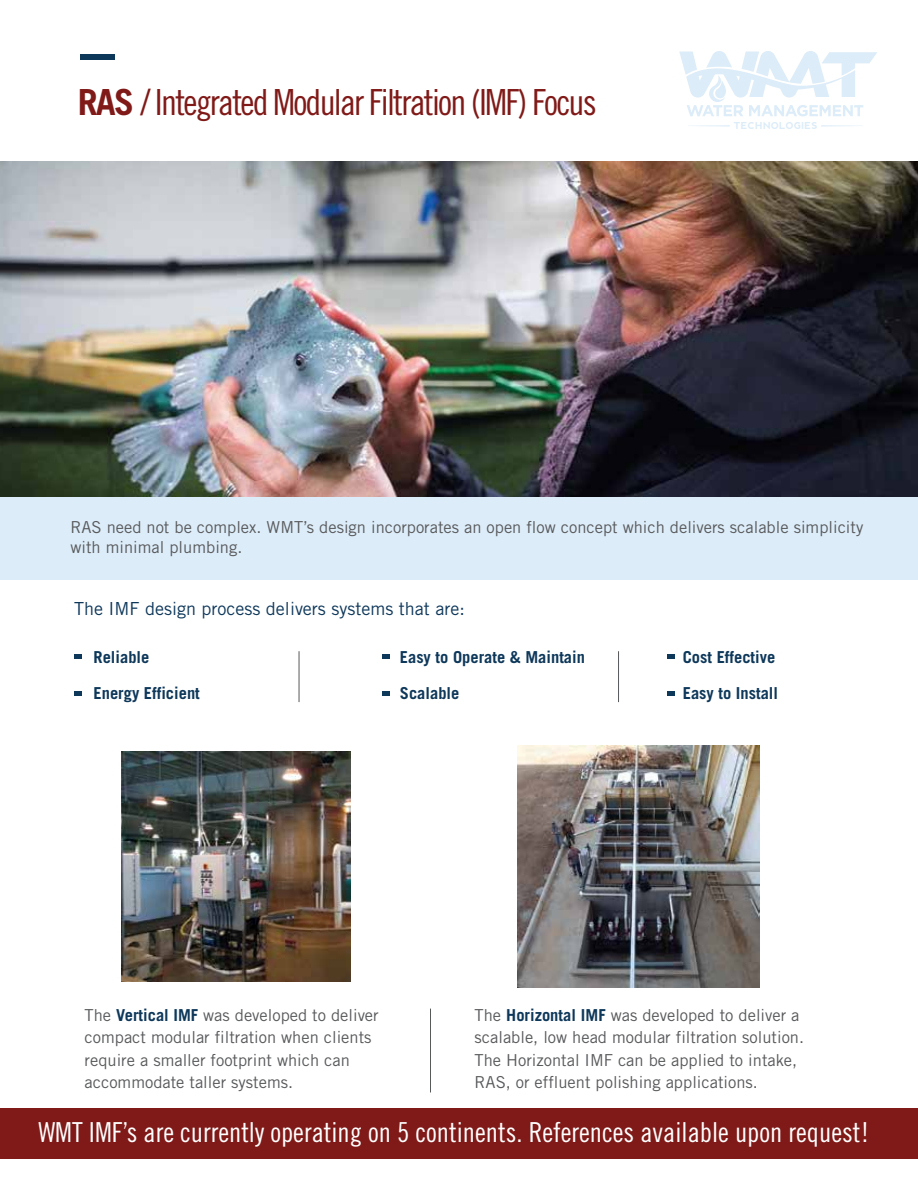
<style>
.page{position:relative;width:918px;height:1188px;background:#fff}
.page>*{position:absolute;margin:0;border:0;box-sizing:border-box;transform-origin:0 0}
.t1{font:36px "Trade Gothic Cond Eighteen";letter-spacing:-.05em;color:#801a18}
.t2{font:27.6px "Trade Gothic Cond Eighteen";color:#fff}
.t3{font:18px "Trade Gothic";color:#0e385a}
.t4{font:16.5px/22.5px "Trade Gothic";color:#58595b}
.t5{font:700 16.5px/36px "Trade Gothic";color:#0e385a}
.t6{font:700 9.6px "nevis";letter-spacing:.035em;color:#dcecf8}
.s1{font-family:"Trade Gothic";font-weight:700}
.s2{font-weight:700;color:#0e385a}
</style>
<div class="page">
<div style="left:0;top:497px;width:918px;height:82px;background:#dcecf8"></div>
<div style="left:80px;top:54px;width:35px;height:6px;background:#0e385a"></div>
<div style="left:0;top:1109px;width:918px;height:50px;background:#801a18"></div>
<img style="left:0;top:162px;width:918px;height:335px">
<hr style="left:430px;top:1009px;width:1px;height:83px;background:#58595b">
<hr style="left:299px;top:651px;width:1px;height:51px;background:#58595b">
<hr style="left:618px;top:651px;width:1px;height:51px;background:#58595b">
<svg style="left:689px;top:125px;width:41px;height:1px"></svg>
<svg style="left:821px;top:125px;width:41px;height:1px"></svg>
<svg style="left:679px;top:51px;width:198px;height:65px"></svg>
<div style="left:74px;top:654px;width:8px;height:5px;background:#0e385a"></div>
<svg style="left:74px;top:692px;width:8px;height:4px"></svg>
<div style="left:382px;top:654px;width:8px;height:5px;background:#0e385a"></div>
<svg style="left:382px;top:692px;width:8px;height:4px"></svg>
<svg style="left:667px;top:654px;width:7px;height:5px"></svg>
<svg style="left:667px;top:692px;width:7px;height:4px"></svg>
<img style="left:121px;top:752px;width:230px;height:229px">
<img style="left:517px;top:746px;width:242px;height:242px">
<h1 class="t1" style="left:78px;top:81px;width:521px"><span class="s1">RAS</span> / Integrated Modular Filtration (IMF) Focus</h1>
<p class="t6" style="left:734px;top:121px;width:85px">TECHNOLOGIES</p>
<p class="t4" style="left:70px;top:517px;width:794px;line-height:19.8px">RAS need not be complex. WMT’s design incorporates an open flow concept which delivers scalable simplicity with minimal plumbing.</p>
<p class="t3" style="left:74px;top:598px;width:392px">The IMF design process delivers systems that are:</p>
<p class="t5" style="left:94px;top:639px;width:108px">Reliable<br>Energy Efficient</p>
<p class="t5" style="left:400px;top:639px;width:187px">Easy to Operate &amp; Maintain<br>Scalable</p>
<p class="t5" style="left:683px;top:639px;width:97px">Cost Effective<br>Easy to Install</p>
<p class="t4" style="left:85px;top:1003px;width:296px">The <span class="s2">Vertical IMF</span> was developed to deliver compact modular filtration when clients require a smaller footprint which can accommodate taller systems.</p>
<p class="t4" style="left:475px;top:1003px;width:331px">The <span class="s2">Horizontal IMF</span> was developed to deliver a scalable, low head modular filtration solution.<br>The Horizontal IMF can be applied to intake, RAS, or effluent polishing applications.</p>
<h2 class="t2" style="left:39px;top:1116px;width:833px">WMT IMF’s are currently operating on 5 continents. References available upon request!</h2>
</div>
